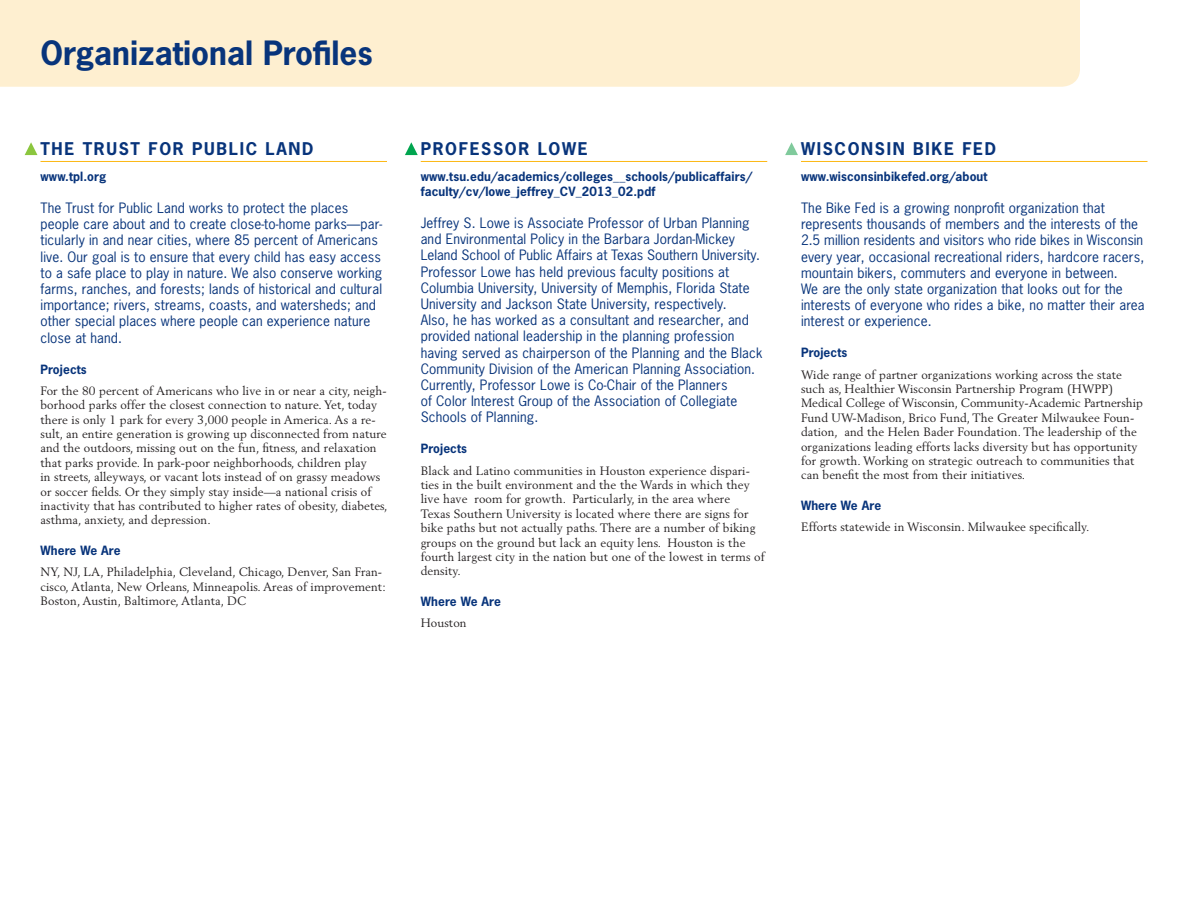
<style>
.page{position:relative;width:1188px;height:918px;background:#fff}
.page>*{position:absolute;margin:0;border:0;box-sizing:border-box;transform-origin:0 0}
.t1{font:700 31.5px "News Gothic Std";color:#08347b}
.t2{font:700 16.5px "News Gothic Std";letter-spacing:.1em;color:#08347b}
.t3{font:13.5px/16.2px "News Gothic Std";letter-spacing:.01em;color:#08347b}
.t4{font:12px/14.4px "Berling LT Std";letter-spacing:.01em;color:#231f20}
.t5{font:700 12px/15px "News Gothic Std";letter-spacing:.01em;color:#08347b}
</style>
<div class="page">
<svg style="left:25px;top:142px;width:12px;height:13px"></svg>
<div style="left:0;top:0;width:1080px;height:87px;background:#feefd0"></div>
<hr style="left:421px;top:161px;width:346px;height:1px;background:#fcb814">
<hr style="left:40px;top:161px;width:347px;height:1px;background:#fcb814">
<hr style="left:801px;top:161px;width:347px;height:1px;background:#fcb814">
<svg style="left:405px;top:142px;width:13px;height:13px"></svg>
<svg style="left:785px;top:142px;width:13px;height:13px"></svg>
<h1 class="t1" style="left:40px;top:32px;width:334px">Organizational Profiles</h1>
<h2 class="t2" style="left:40px;top:138px;width:275px">THE TRUST FOR PUBLIC LAND</h2>
<p class="t5" style="left:40px;top:168px;width:67px">www.tpl.org</p>
<p class="t3" style="left:40px;top:200px;width:343px">The Trust for Public Land works to protect the places people care about and to create close-to-home parks—par&shy;ticularly in and near cities, where 85 percent of Americans live. Our goal is to ensure that every child has easy access to a safe place to play in nature. We also conserve working farms, ranches, and forests; lands of historical and cultural importance; rivers, streams, coasts, and watersheds; and other special places where people can experience nature close at hand.</p>
<p class="t5" style="left:40px;top:361px;width:48px">Projects</p>
<p class="t4" style="left:40px;top:383px;width:349px">For the 80 percent of Americans who live in or near a city, neigh&shy;borhood parks offer the closest connection to nature. Yet, today there is only 1 park for every 3,000 people in America. As a re&shy;sult, an entire generation is growing up disconnected from nature and the outdoors, missing out on the fun, fitness, and relaxation that parks provide. In park-poor neighborhoods, children play<br>in streets, alleyways, or vacant lots instead of on grassy meadows or soccer fields. Or they simply stay inside—a national crisis of inactivity that has contributed to higher rates of obesity, diabetes, asthma, anxiety, and depression.</p>
<p class="t5" style="left:40px;top:543px;width:82px">Where We Are</p>
<p class="t4" style="left:40px;top:565px;width:347px">NY, NJ, LA, Philadelphia, Cleveland, Chicago, Denver, San Fran&shy;cisco, Atlanta, New Orleans, Minneapolis. Areas of improvement:<br>Boston, Austin, Baltimore, Atlanta, DC</p>
<h2 class="t2" style="left:421px;top:138px;width:169px">PROFESSOR LOWE</h2>
<p class="t5" style="left:421px;top:168px;width:333px">www.tsu.edu/academics/colleges__schools/publicaffairs/ faculty/cv/lowe_jeffrey_CV_2013_02.pdf</p>
<p class="t3" style="left:421px;top:215px;width:343px">Jeffrey S. Lowe is Associate Professor of Urban Planning and Environmental Policy in the Barbara Jordan-Mickey Leland School of Public Affairs at Texas Southern University.<br>Professor Lowe has held previous faculty positions at Columbia University, University of Memphis, Florida State University and Jackson State University, respectively.<br>Also, he has worked as a consultant and researcher, and provided national leadership in the planning profession having served as chairperson of the Planning and the Black Community Division of the American Planning Association.<br>Currently, Professor Lowe is Co-Chair of the Planners<br>of Color Interest Group of the Association of Collegiate Schools of Planning.</p>
<p class="t5" style="left:421px;top:441px;width:48px">Projects</p>
<p class="t4" style="left:421px;top:463px;width:345px">Black and Latino communities in Houston experience dispari&shy;ties in the built environment and the the Wards in which they live have room for growth. Particularly, in the area where<br>Texas Southern University is located where there are signs for bike paths but not actually paths. There are a number of biking groups on the ground but lack an equity lens. Houston is the fourth largest city in the nation but one of the lowest in terms of density.</p>
<p class="t5" style="left:421px;top:594px;width:82px">Where We Are</p>
<p class="t4" style="left:421px;top:616px;width:47px">Houston</p>
<h2 class="t2" style="left:801px;top:138px;width:197px">WISCONSIN BIKE FED</h2>
<p class="t5" style="left:801px;top:168px;width:188px">www.wisconsinbikefed.org/about</p>
<p class="t3" style="left:801px;top:200px;width:345px">The Bike Fed is a growing nonprofit organization that represents thousands of members and the interests of the 2.5 million residents and visitors who ride bikes in Wisconsin every year, occasional recreational riders, hardcore racers, mountain bikers, commuters and everyone in between.<br>We are the only state organization that looks out for the interests of everyone who rides a bike, no matter their area interest or experience.</p>
<p class="t5" style="left:801px;top:345px;width:48px">Projects</p>
<p class="t4" style="left:801px;top:367px;width:343px">Wide range of partner organizations working across the state such as, Healthier Wisconsin Partnership Program (HWPP)<br>Medical College of Wisconsin, Community-Academic Partnership Fund UW-Madison, Brico Fund, The Greater Milwaukee Foun&shy;dation, and the Helen Bader Foundation. The leadership of the organizations leading efforts lacks diversity but has opportunity for growth. Working on strategic outreach to communities that can benefit the most from their initiatives.</p>
<p class="t5" style="left:801px;top:498px;width:82px">Where We Are</p>
<p class="t4" style="left:801px;top:520px;width:290px">Efforts statewide in Wisconsin. Milwaukee specifically.</p>
</div>
